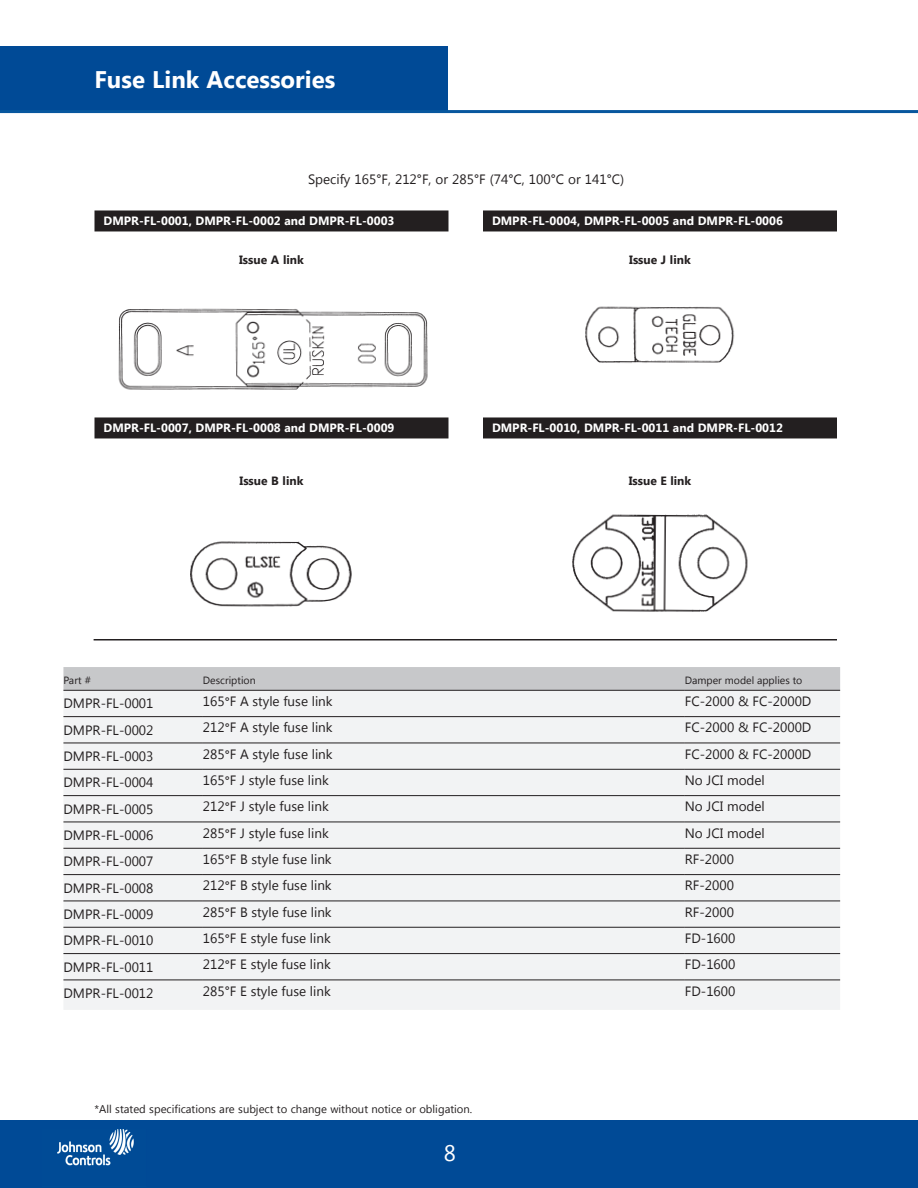
<style>
.page{position:relative;width:918px;height:1188px;background:#fff}
.page>*{position:absolute;margin:0;border:0;box-sizing:border-box;transform-origin:0 0}
._1-Page_Heads{font:700 24px "Segoe UI";color:#fff}
.t1{font:22.5px "Segoe UI";color:#fff}
._2-Part_body{font:13.5px "Segoe UI";color:#231f20}
._2-Part_Name{font:700 12px "Segoe UI";color:#fff}
._2-Part_body-2{font:700 12px "Segoe UI";color:#231f20}
.t2{font:11.25px "Segoe UI";color:#231f20}
.t3{font:10.5px "Segoe UI";color:#231f20}
</style>
<div class="page">
<hr style="left:0;top:1120px;width:459px;height:1px;background:#231f20">
<div style="left:0;top:1121px;width:918px;height:67px;background:#004a96"></div>
<img style="left:57px;top:1130px;width:77px;height:36px">
<div style="left:0;top:46px;width:447px;height:66px;background:#004a96"></div>
<hr style="left:0;top:110px;width:918px;height:3px;background:#07579e">
<img style="left:572px;top:514px;width:176px;height:98px">
<img style="left:190px;top:541px;width:162px;height:66px">
<img style="left:585px;top:306px;width:150px;height:57px">
<img style="left:118px;top:308px;width:310px;height:82px">
<hr style="left:94px;top:639px;width:743px;height:1px;background:#231f20">
<div style="left:94px;top:210px;width:354px;height:21px;background:#231f20"></div>
<div style="left:94px;top:417px;width:354px;height:21px;background:#231f20"></div>
<div style="left:483px;top:210px;width:354px;height:21px;background:#231f20"></div>
<div style="left:483px;top:417px;width:354px;height:21px;background:#231f20"></div>
<div style="left:63px;top:667px;width:777px;height:23px;background:#c7c8ca"></div>
<div style="left:63px;top:691px;width:777px;height:319px;background:#f2f3f4"></div>
<hr style="left:63px;top:690px;width:140px;height:1px;background:#231f20">
<hr style="left:203px;top:690px;width:482px;height:1px;background:#231f20">
<hr style="left:685px;top:690px;width:155px;height:1px;background:#231f20">
<hr style="left:63px;top:716px;width:140px;height:1px;background:#231f20">
<hr style="left:203px;top:716px;width:482px;height:1px;background:#231f20">
<hr style="left:685px;top:716px;width:155px;height:1px;background:#231f20">
<hr style="left:63px;top:743px;width:140px;height:1px;background:#231f20">
<hr style="left:203px;top:743px;width:482px;height:1px;background:#231f20">
<hr style="left:685px;top:743px;width:155px;height:1px;background:#231f20">
<hr style="left:63px;top:769px;width:140px;height:1px;background:#231f20">
<hr style="left:203px;top:769px;width:482px;height:1px;background:#231f20">
<hr style="left:685px;top:769px;width:155px;height:1px;background:#231f20">
<hr style="left:63px;top:795px;width:140px;height:1px;background:#231f20">
<hr style="left:203px;top:795px;width:482px;height:1px;background:#231f20">
<hr style="left:685px;top:795px;width:155px;height:1px;background:#231f20">
<hr style="left:63px;top:822px;width:140px;height:1px;background:#231f20">
<hr style="left:203px;top:822px;width:482px;height:1px;background:#231f20">
<hr style="left:685px;top:822px;width:155px;height:1px;background:#231f20">
<hr style="left:63px;top:848px;width:140px;height:1px;background:#231f20">
<hr style="left:203px;top:848px;width:482px;height:1px;background:#231f20">
<hr style="left:685px;top:848px;width:155px;height:1px;background:#231f20">
<hr style="left:63px;top:874px;width:140px;height:1px;background:#231f20">
<hr style="left:203px;top:874px;width:482px;height:1px;background:#231f20">
<hr style="left:685px;top:874px;width:155px;height:1px;background:#231f20">
<hr style="left:63px;top:901px;width:140px;height:1px;background:#231f20">
<hr style="left:203px;top:901px;width:482px;height:1px;background:#231f20">
<hr style="left:685px;top:901px;width:155px;height:1px;background:#231f20">
<hr style="left:63px;top:927px;width:140px;height:1px;background:#231f20">
<hr style="left:203px;top:927px;width:482px;height:1px;background:#231f20">
<hr style="left:685px;top:927px;width:155px;height:1px;background:#231f20">
<hr style="left:63px;top:953px;width:140px;height:1px;background:#231f20">
<hr style="left:203px;top:953px;width:482px;height:1px;background:#231f20">
<hr style="left:685px;top:953px;width:155px;height:1px;background:#231f20">
<hr style="left:63px;top:980px;width:140px;height:1px;background:#231f20">
<hr style="left:203px;top:980px;width:482px;height:1px;background:#231f20">
<hr style="left:685px;top:980px;width:155px;height:1px;background:#231f20">
<p class="_1-Page_Heads" style="left:94px;top:62px;width:242px">Fuse Link Accessories</p>
<p class="_2-Part_body" style="left:308px;top:170px;width:318px">Specify 165°F, 212°F, or 285°F (74°C, 100°C or 141°C)</p>
<p class="_2-Part_Name" style="left:104px;top:213px;width:292px">DMPR-FL-0001, DMPR-FL-0002 and DMPR-FL-0003</p>
<p class="_2-Part_body-2" style="left:239px;top:252px;width:66px">Issue A link</p>
<p class="_2-Part_Name" style="left:492px;top:213px;width:292px">DMPR-FL-0004, DMPR-FL-0005 and DMPR-FL-0006</p>
<p class="_2-Part_body-2" style="left:629px;top:252px;width:63px">Issue J link</p>
<p class="_2-Part_Name" style="left:104px;top:420px;width:292px">DMPR-FL-0007, DMPR-FL-0008 and DMPR-FL-0009</p>
<p class="_2-Part_body-2" style="left:240px;top:472px;width:65px">Issue B link</p>
<p class="_2-Part_Name" style="left:492px;top:420px;width:292px">DMPR-FL-0010, DMPR-FL-0011 and DMPR-FL-0012</p>
<p class="_2-Part_body-2" style="left:629px;top:472px;width:64px">Issue E link</p>
<p class="t3" style="left:63px;top:673px;width:29px">Part #</p>
<p class="t3" style="left:203px;top:673px;width:54px">Description</p>
<p class="t3" style="left:685px;top:673px;width:119px">Damper model applies to</p>
<p class="_2-Part_body" style="left:63px;top:694px;width:92px">DMPR-FL-0001</p>
<p class="_2-Part_body" style="left:203px;top:692px;width:131px">165°F A style fuse link</p>
<p class="_2-Part_body" style="left:685px;top:692px;width:128px">FC-2000 &amp; FC-2000D</p>
<p class="_2-Part_body" style="left:63px;top:721px;width:92px">DMPR-FL-0002</p>
<p class="_2-Part_body" style="left:203px;top:718px;width:131px">212°F A style fuse link</p>
<p class="_2-Part_body" style="left:685px;top:718px;width:128px">FC-2000 &amp; FC-2000D</p>
<p class="_2-Part_body" style="left:63px;top:747px;width:92px">DMPR-FL-0003</p>
<p class="_2-Part_body" style="left:203px;top:745px;width:131px">285°F A style fuse link</p>
<p class="_2-Part_body" style="left:685px;top:745px;width:128px">FC-2000 &amp; FC-2000D</p>
<p class="_2-Part_body" style="left:63px;top:773px;width:92px">DMPR-FL-0004</p>
<p class="_2-Part_body" style="left:203px;top:771px;width:127px">165°F J style fuse link</p>
<p class="_2-Part_body" style="left:685px;top:771px;width:81px">No JCI model</p>
<p class="_2-Part_body" style="left:63px;top:800px;width:92px">DMPR-FL-0005</p>
<p class="_2-Part_body" style="left:203px;top:797px;width:127px">212°F J style fuse link</p>
<p class="_2-Part_body" style="left:685px;top:797px;width:81px">No JCI model</p>
<p class="_2-Part_body" style="left:63px;top:826px;width:92px">DMPR-FL-0006</p>
<p class="_2-Part_body" style="left:203px;top:824px;width:127px">285°F J style fuse link</p>
<p class="_2-Part_body" style="left:685px;top:824px;width:81px">No JCI model</p>
<p class="_2-Part_body" style="left:63px;top:852px;width:92px">DMPR-FL-0007</p>
<p class="_2-Part_body" style="left:203px;top:850px;width:130px">165°F B style fuse link</p>
<p class="_2-Part_body" style="left:685px;top:850px;width:51px">RF-2000</p>
<p class="_2-Part_body" style="left:63px;top:879px;width:92px">DMPR-FL-0008</p>
<p class="_2-Part_body" style="left:203px;top:876px;width:130px">212°F B style fuse link</p>
<p class="_2-Part_body" style="left:685px;top:876px;width:51px">RF-2000</p>
<p class="_2-Part_body" style="left:63px;top:905px;width:92px">DMPR-FL-0009</p>
<p class="_2-Part_body" style="left:203px;top:903px;width:130px">285°F B style fuse link</p>
<p class="_2-Part_body" style="left:685px;top:903px;width:51px">RF-2000</p>
<p class="_2-Part_body" style="left:63px;top:931px;width:92px">DMPR-FL-0010</p>
<p class="_2-Part_body" style="left:203px;top:929px;width:129px">165°F E style fuse link</p>
<p class="_2-Part_body" style="left:685px;top:929px;width:52px">FD-1600</p>
<p class="_2-Part_body" style="left:63px;top:958px;width:92px">DMPR-FL-0011</p>
<p class="_2-Part_body" style="left:203px;top:955px;width:129px">212°F E style fuse link</p>
<p class="_2-Part_body" style="left:685px;top:955px;width:52px">FD-1600</p>
<p class="_2-Part_body" style="left:63px;top:984px;width:92px">DMPR-FL-0012</p>
<p class="_2-Part_body" style="left:203px;top:982px;width:129px">285°F E style fuse link</p>
<p class="_2-Part_body" style="left:685px;top:982px;width:52px">FD-1600</p>
<p class="t2" style="left:94px;top:1101px;width:379px">*All stated specifications are subject to change without notice or obligation.</p>
<h2 class="t1" style="left:444px;top:1137px;width:14px">8</h2>
</div>
